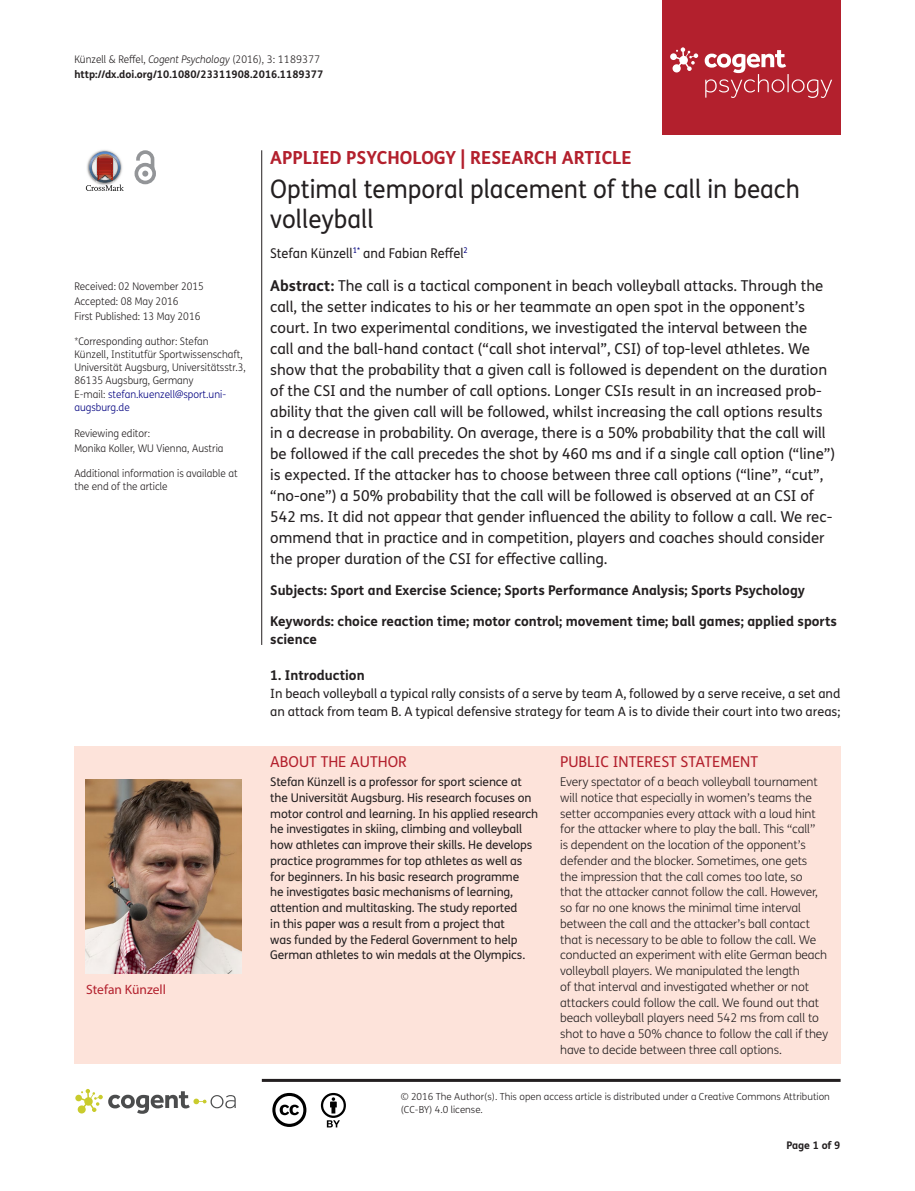
<style>
.page{position:relative;width:915px;height:1191px;background:#fff}
.page>*{position:absolute;margin:0;border:0;box-sizing:border-box;transform-origin:0 0}
.t1{font:25.5px/30px "FS Me Pro";color:#231f20;scale:.95 1}
.t2{font:700 18px "FS Me Pro";color:#b3202d}
.t3{font:15px/21px "FS Me Pro";color:#231f20}
.t4{font:15px "FS Me Pro";color:#b3202d}
.t5{font:700 13.5px/18px "FS Me Pro";color:#231f20}
.t6{font:13.5px "FS Me Pro";color:#231f20;scale:.95 1}
.t7{font:13.5px "Myriad Pro";color:#b3202d}
.t8{font:12.75px/18px "FS Me Pro";color:#231f20}
.t9{font:300 12px/15.8px "FS Me Pro";letter-spacing:-.01em;color:#231f20}
.t10{font:12px/15.8px "FS Me Pro";letter-spacing:-.01em;color:#231f20}
.t11{font:300 10.5px/12.8px "FS Me Pro";color:#231f20;scale:.95 1}
.t12{font:700 10.5px/15px "FS Me Pro";color:#231f20}
.t13{font:300 10.5px/12.8px "FS Me Pro";color:#000080;scale:.95 1}
.t14{font:300 9.75px/12.8px "FS Me Pro";color:#231f20}
.s1{font-weight:300}
.s2{font-weight:300;font-style:italic}
.s3{color:#231f20}
.s4{font-weight:700}
</style>
<div class="page">
<div style="left:661px;top:0;width:179px;height:134px;background:#b3202d"></div>
<svg style="left:670px;top:47px;width:28px;height:25px"></svg>
<svg style="left:704px;top:50px;width:127px;height:48px"></svg>
<div style="left:74px;top:747px;width:766px;height:316px;background:#fde3da"></div>
<svg style="left:86px;top:151px;width:38px;height:40px"></svg>
<svg style="left:134px;top:150px;width:22px;height:34px"></svg>
<hr style="left:261px;top:150px;width:1px;height:495px;background:#231f20">
<hr style="left:262px;top:1078px;width:578px;height:3px;background:#231f20">
<svg style="left:75px;top:1089px;width:161px;height:24px"></svg>
<svg style="left:272px;top:1093px;width:34px;height:34px"></svg>
<svg style="left:321px;top:1093px;width:25px;height:34px"></svg>
<img style="left:86px;top:779px;width:155px;height:194px">
<p class="t12" style="left:74px;top:51px;width:250px"><span class="s1">Künzell &amp; Reffel,</span> <span class="s2">Cogent Psychology</span> <span class="s1">(2016), 3: 1189377 </span>http://dx.doi.org/10.1080/23311908.2016.1189377</p>
<p class="t11" style="left:74px;top:279px;width:138px;line-height:14.9px">Received: 02 November 2015<br>Accepted: 08 May 2016<br>First Published: 13 May 2016</p>
<p class="t11" style="left:74px;top:335px;width:182px">*Corresponding author: Stefan<br>Künzell, Institutfür Sportwissenschaft, Universität Augsburg, Universitätsstr.3, 86135 Augsburg, Germany</p>
<p class="t13" style="left:74px;top:388px;width:161px"><span class="s3">E-mail:</span> stefan.kuenzell@sport.uni&shy;augsburg.de</p>
<p class="t11" style="left:74px;top:425px;width:158px;line-height:14.9px">Reviewing editor:<br>Monika Koller, WU Vienna, Austria</p>
<p class="t11" style="left:74px;top:467px;width:173px">Additional information is available at the end of the article</p>
<p class="t7" style="left:86px;top:980px;width:81px">Stefan Künzell</p>
<p class="t2" style="left:270px;top:143px;width:363px">APPLIED PSYCHOLOGY | RESEARCH ARTICLE</p>
<h1 class="t1" style="left:270px;top:174px;width:559px">Optimal temporal placement of the call in beach volleyball</h1>
<p class="t6" style="left:270px;top:243px;width:209px">Stefan Künzell<sup>1*</sup> and Fabian Reffel<sup>2</sup></p>
<p class="t3" style="left:270px;top:275px;width:566px"><span class="s4">Abstract:</span> The call is a tactical component in beach volleyball attacks. Through the call, the setter indicates to his or her teammate an open spot in the opponent’s court. In two experimental conditions, we investigated the interval between the<br>call and the ball-hand contact (“call shot interval”, CSI) of top-level athletes. We show that the probability that a given call is followed is dependent on the duration of the CSI and the number of call options. Longer CSIs result in an increased prob&shy;ability that the given call will be followed, whilst increasing the call options results in a decrease in probability. On average, there is a 50% probability that the call will be followed if the call precedes the shot by 460 ms and if a single call option (“line”) is expected. If the attacker has to choose between three call options (“line”, “cut”, “no-one”) a 50% probability that the call will be followed is observed at an CSI of 542 ms. It did not appear that gender influenced the ability to follow a call. We rec&shy;ommend that in practice and in competition, players and coaches should consider the proper duration of the CSI for effective calling.</p>
<p class="t5" style="left:270px;top:581px;width:536px">Subjects: Sport and Exercise Science; Sports Performance Analysis; Sports Psychology</p>
<p class="t5" style="left:270px;top:611px;width:568px">Keywords: choice reaction time; motor control; movement time; ball games; applied sports science</p>
<p class="t5" style="left:270px;top:665px;width:96px">1. Introduction</p>
<p class="t8" style="left:270px;top:684px;width:571px">In beach volleyball a typical rally consists of a serve by team A, followed by a serve receive, a set and an attack from team B. A typical defensive strategy for team A is to divide their court into two areas;</p>
<p class="t4" style="left:270px;top:751px;width:138px">ABOUT THE AUTHOR</p>
<p class="t10" style="left:270px;top:773px;width:269px">Stefan Künzell is a professor for sport science at the Universität Augsburg. His research focuses on motor control and learning. In his applied research he investigates in skiing, climbing and volleyball how athletes can improve their skills. He develops practice programmes for top athletes as well as for beginners. In his basic research programme<br>he investigates basic mechanisms of learning, attention and multitasking. The study reported<br>in this paper was a result from a project that<br>was funded by the Federal Government to help German athletes to win medals at the Olympics.</p>
<p class="t4" style="left:560px;top:751px;width:199px">PUBLIC INTEREST STATEMENT</p>
<p class="t9" style="left:560px;top:773px;width:269px">Every spectator of a beach volleyball tournament will notice that especially in women’s teams the setter accompanies every attack with a loud hint for the attacker where to play the ball. This “call”<br>is dependent on the location of the opponent’s defender and the blocker. Sometimes, one gets<br>the impression that the call comes too late, so<br>that the attacker cannot follow the call. However, so far no one knows the minimal time interval between the call and the attacker’s ball contact that is necessary to be able to follow the call. We conducted an experiment with elite German beach volleyball players. We manipulated the length<br>of that interval and investigated whether or not attackers could follow the call. We found out that beach volleyball players need 542 ms from call to shot to have a 50% chance to follow the call if they have to decide between three call options.</p>
<p class="t14" style="left:400px;top:1090px;width:430px">© 2016 The Author(s). This open access article is distributed under a Creative Commons Attribution (CC-BY) 4.0 license.</p>
<p class="t12" style="left:786px;top:1137px;width:56px">Page 1 of 9</p>
</div>
